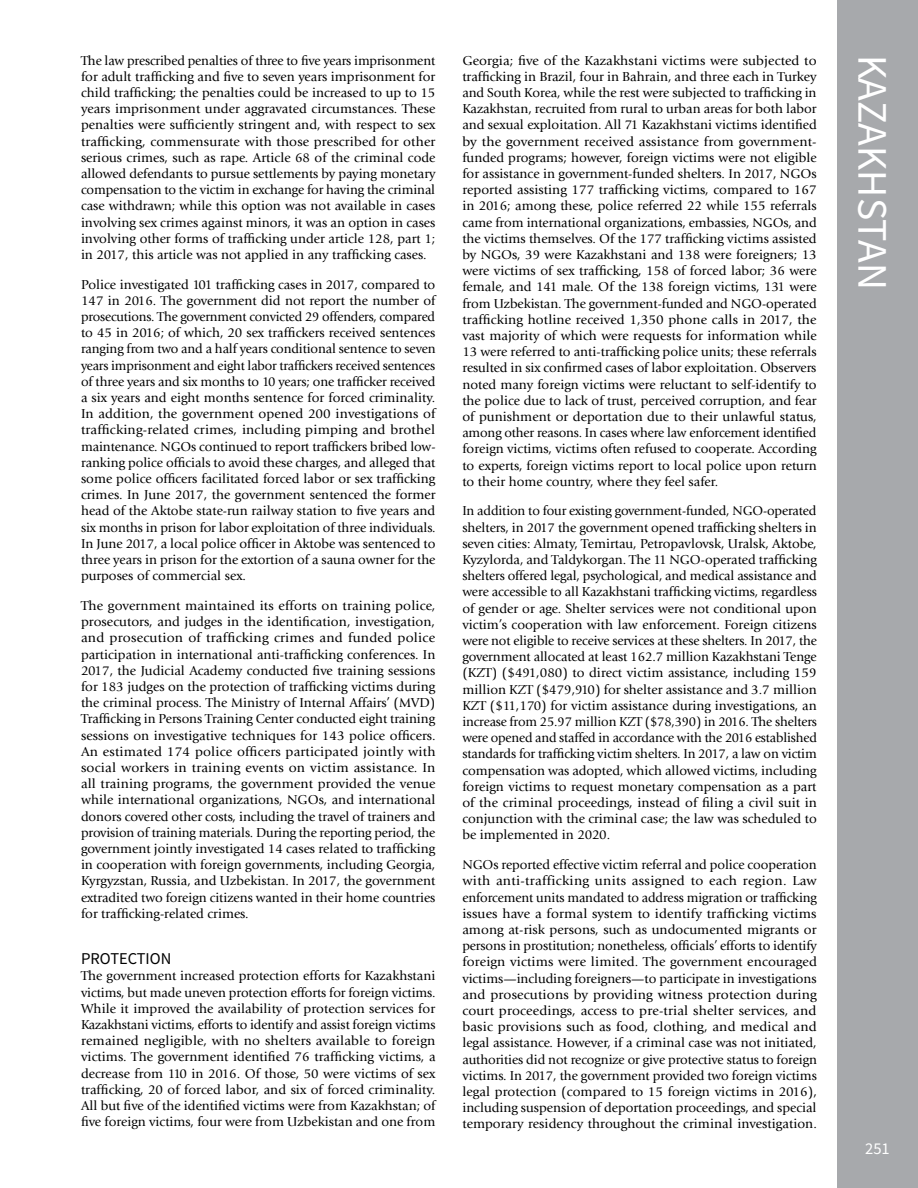
<style>
.page{position:relative;width:918px;height:1188px;background:#fff}
.page>*{position:absolute;margin:0;border:0;box-sizing:border-box;transform-origin:0 0}
.t1{font:42px "Source Sans Pro";color:#fff}
.t2{font:16.5px "Source Sans Pro";color:#000}
.t3{font:16.5px "Source Sans Pro";color:#fff}
.t4{font:13.5px/16.2px "Giovanni Std";color:#000;text-align:justify}
</style>
<div class="page">
<div style="left:837px;top:0;width:81px;height:1188px;background:#a7a9ac"></div>
<p class="t4" style="left:81px;top:52px;width:356px">The law prescribed penalties of three to five years imprisonment</p>
<h1 class="t1" style="left:899px;top:55px;width:237px;rotate:90deg">KAZAKHSTAN</h1>
<p class="t4" style="left:462px;top:52px;width:356px">Georgia; five of the Kazakhstani victims were subjected to trafficking in Brazil, four in Bahrain, and three each in Turkey and South Korea, while the rest were subjected to trafficking in Kazakhstan, recruited from rural to urban areas for both labor and sexual exploitation. All 71 Kazakhstani victims identified by the government received assistance from government&shy;funded programs; however, foreign victims were not eligible for assistance in government-funded shelters. In 2017, NGOs reported assisting 177 trafficking victims, compared to 167 in 2016; among these, police referred 22 while 155 referrals came from international organizations, embassies, NGOs, and the victims themselves. Of the 177 trafficking victims assisted by NGOs, 39 were Kazakhstani and 138 were foreigners; 13 were victims of sex trafficking, 158 of forced labor; 36 were female, and 141 male. Of the 138 foreign victims, 131 were from Uzbekistan. The government-funded and NGO-operated trafficking hotline received 1,350 phone calls in 2017, the vast majority of which were requests for information while 13 were referred to anti-trafficking police units; these referrals resulted in six confirmed cases of labor exploitation. Observers noted many foreign victims were reluctant to self-identify to the police due to lack of trust, perceived corruption, and fear of punishment or deportation due to their unlawful status, among other reasons. In cases where law enforcement identified foreign victims, victims often refused to cooperate. According to experts, foreign victims report to local police upon return to their home country, where they feel safer.</p>
<p class="t4" style="left:462px;top:503px;width:356px">In addition to four existing government-funded, NGO-operated shelters, in 2017 the government opened trafficking shelters in seven cities: Almaty, Temirtau, Petropavlovsk, Uralsk, Aktobe, Kyzylorda, and Taldykorgan. The 11 NGO-operated trafficking shelters offered legal, psychological, and medical assistance and were accessible to all Kazakhstani trafficking victims, regardless of gender or age. Shelter services were not conditional upon victim’s cooperation with law enforcement. Foreign citizens were not eligible to receive services at these shelters. In 2017, the government allocated at least 162.7 million Kazakhstani Tenge (KZT) ($491,080) to direct victim assistance, including 159 million KZT ($479,910) for shelter assistance and 3.7 million KZT ($11,170) for victim assistance during investigations, an increase from 25.97 million KZT ($78,390) in 2016. The shelters were opened and staffed in accordance with the 2016 established standards for trafficking victim shelters. In 2017, a law on victim compensation was adopted, which allowed victims, including foreign victims to request monetary compensation as a part of the criminal proceedings, instead of filing a civil suit in conjunction with the criminal case; the law was scheduled to be implemented in 2020.</p>
<p class="t4" style="left:462px;top:857px;width:356px">NGOs reported effective victim referral and police cooperation with anti-trafficking units assigned to each region. Law enforcement units mandated to address migration or trafficking issues have a formal system to identify trafficking victims among at-risk persons, such as undocumented migrants or persons in prostitution; nonetheless, officials’ efforts to identify foreign victims were limited. The government encouraged victims—including foreigners—to participate in investigations and prosecutions by providing witness protection during court proceedings, access to pre-trial shelter services, and basic provisions such as food, clothing, and medical and legal assistance. However, if a criminal case was not initiated, authorities did not recognize or give protective status to foreign victims. In 2017, the government provided two foreign victims legal protection (compared to 15 foreign victims in 2016), including suspension of deportation proceedings, and special temporary residency throughout the criminal investigation.</p>
<p class="t4" style="left:81px;top:68px;width:356px">for adult trafficking and five to seven years imprisonment for child trafficking; the penalties could be increased to up to 15 years imprisonment under aggravated circumstances. These penalties were sufficiently stringent and, with respect to sex trafficking, commensurate with those prescribed for other serious crimes, such as rape. Article 68 of the criminal code allowed defendants to pursue settlements by paying monetary compensation to the victim in exchange for having the criminal case withdrawn; while this option was not available in cases involving sex crimes against minors, it was an option in cases involving other forms of trafficking under article 128, part 1; in 2017, this article was not applied in any trafficking cases.</p>
<p class="t4" style="left:81px;top:276px;width:356px">Police investigated 101 trafficking cases in 2017, compared to 147 in 2016. The government did not report the number of prosecutions. The government convicted 29 offenders, compared to 45 in 2016; of which, 20 sex traffickers received sentences ranging from two and a half years conditional sentence to seven years imprisonment and eight labor traffickers received sentences of three years and six months to 10 years; one trafficker received a six years and eight months sentence for forced criminality.<br>In addition, the government opened 200 investigations of trafficking-related crimes, including pimping and brothel maintenance. NGOs continued to report traffickers bribed low&shy;ranking police officials to avoid these charges, and alleged that some police officers facilitated forced labor or sex trafficking crimes. In June 2017, the government sentenced the former head of the Aktobe state-run railway station to five years and six months in prison for labor exploitation of three individuals.<br>In June 2017, a local police officer in Aktobe was sentenced to three years in prison for the extortion of a sauna owner for the purposes of commercial sex.</p>
<p class="t4" style="left:81px;top:598px;width:356px">The government maintained its efforts on training police, prosecutors, and judges in the identification, investigation, and prosecution of trafficking crimes and funded police participation in international anti-trafficking conferences. In 2017, the Judicial Academy conducted five training sessions for 183 judges on the protection of trafficking victims during the criminal process. The Ministry of Internal Affairs’ (MVD)<br>Trafficking in Persons Training Center conducted eight training sessions on investigative techniques for 143 police officers.<br>An estimated 174 police officers participated jointly with social workers in training events on victim assistance. In all training programs, the government provided the venue while international organizations, NGOs, and international donors covered other costs, including the travel of trainers and provision of training materials. During the reporting period, the government jointly investigated 14 cases related to trafficking in cooperation with foreign governments, including Georgia, Kyrgyzstan, Russia, and Uzbekistan. In 2017, the government extradited two foreign citizens wanted in their home countries for trafficking-related crimes.</p>
<p class="t2" style="left:81px;top:949px;width:92px">PROTECTION</p>
<p class="t4" style="left:81px;top:968px;width:356px">The government increased protection efforts for Kazakhstani victims, but made uneven protection efforts for foreign victims.<br>While it improved the availability of protection services for Kazakhstani victims, efforts to identify and assist foreign victims remained negligible, with no shelters available to foreign victims. The government identified 76 trafficking victims, a decrease from 110 in 2016. Of those, 50 were victims of sex trafficking, 20 of forced labor, and six of forced criminality.<br>All but five of the identified victims were from Kazakhstan; of five foreign victims, four were from Uzbekistan and one from</p>
<p class="t3" style="left:865px;top:1138px;width:26px">251</p>
</div>
